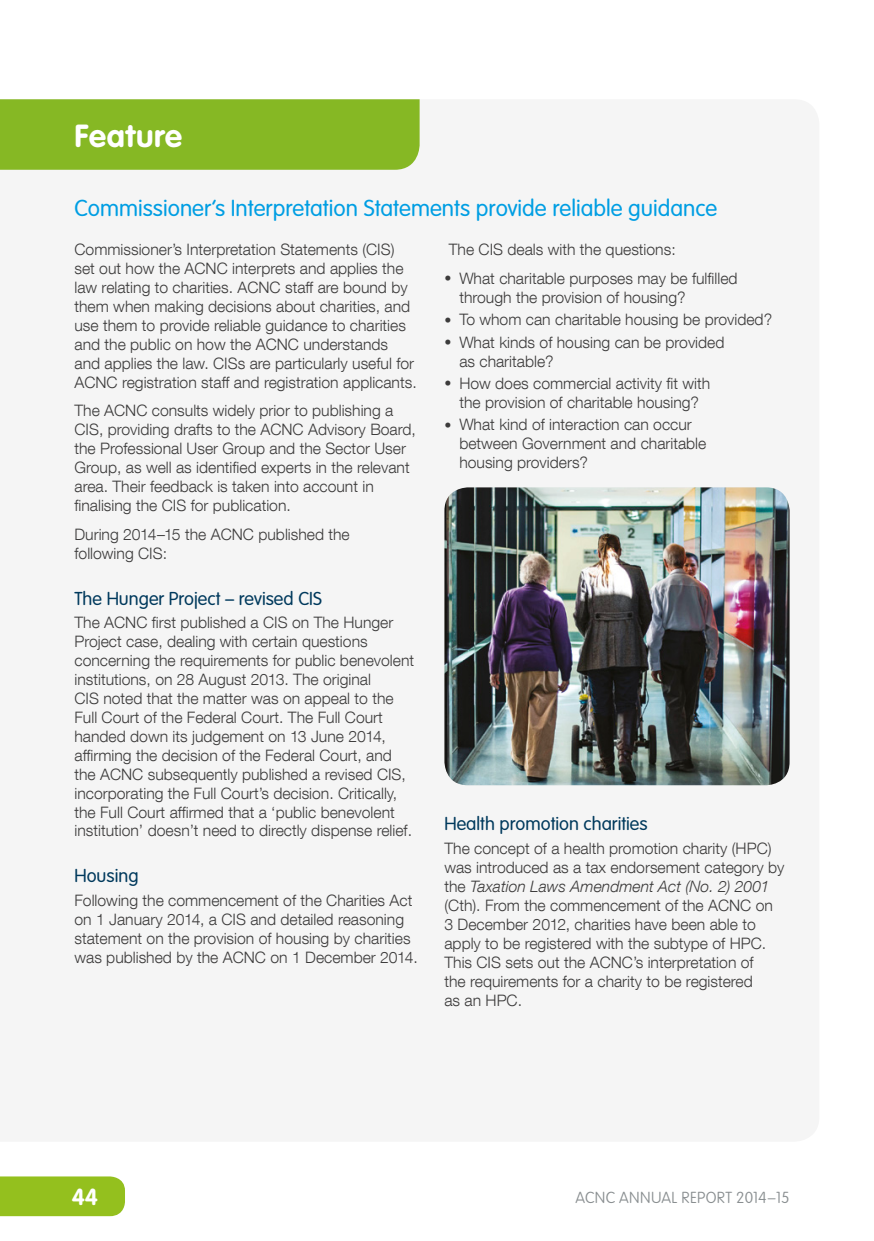
<style>
.page{position:relative;width:874px;height:1241px;background:#fff}
.page>*{position:absolute;margin:0;border:0;box-sizing:border-box;transform-origin:0 0}
.Heading_case_study{font:700 31.5px "VAG Rounded";letter-spacing:.025em;color:#fff}
.Heading_2_-_Blue_spa{font:300 22.75px "VAG Rounded";color:#009ee3}
.t1{font:700 22.75px "VAG Rounded";color:#fff}
.Heading_3_-_Blue{font:300 18.38px "VAG Rounded";color:#00395c}
.Feature_body{font:300 15.75px/18.9px "Helvetica Neue LT Com";color:#3c3b3b}
.t2{font:100 15.75px "VAG Rounded";letter-spacing:.02em;color:#898e90}
.s1{font-size:14px}
.s2{font-style:italic}
</style>
<div class="page">
<div style="left:0;top:1176px;width:125px;height:39px;background:#94c01e"></div>
<img style="left:444px;top:487px;width:345px;height:298px">
<div style="left:0;top:99px;width:419px;height:71px;background:#86b824"></div>
<p class="Heading_case_study" style="left:74px;top:117px;width:109px">Feature</p>
<p class="Heading_2_-_Blue_spa" style="left:74px;top:195px;width:644px">Commissioner’s Interpretation Statements provide reliable guidance</p>
<p class="Feature_body" style="left:74px;top:240px;width:343px">Commissioner’s Interpretation Statements (CIS) set out how the ACNC interprets and applies the law relating to charities. ACNC staff are bound by them when making decisions about charities, and use them to provide reliable guidance to charities and the public on how the ACNC understands and applies the law. CISs are particularly useful for ACNC registration staff and registration applicants.</p>
<p class="Feature_body" style="left:74px;top:401px;width:343px">The ACNC consults widely prior to publishing a CIS, providing drafts to the ACNC Advisory Board, the Professional User Group and the Sector User Group, as well as identified experts in the relevant area. Their feedback is taken into account in finalising the CIS for publication.</p>
<p class="Feature_body" style="left:74px;top:524px;width:277px">During 2014–15 the ACNC published the following CIS:</p>
<p class="Heading_3_-_Blue" style="left:74px;top:587px;width:249px">The Hunger Project – revised CIS</p>
<p class="Feature_body" style="left:74px;top:613px;width:341px">The ACNC first published a CIS on The Hunger Project case, dealing with certain questions concerning the requirements for public benevolent institutions, on 28 August 2013. The original<br>CIS noted that the matter was on appeal to the Full Court of the Federal Court. The Full Court handed down its judgement on 13 June 2014, affirming the decision of the Federal Court, and the ACNC subsequently published a revised CIS, incorporating the Full Court’s decision. Critically, the Full Court affirmed that a ‘public benevolent institution’ doesn’t need to directly dispense relief.</p>
<p class="Heading_3_-_Blue" style="left:74px;top:865px;width:66px">Housing</p>
<p class="Feature_body" style="left:74px;top:890px;width:344px">Following the commencement of the Charities Act on 1 January 2014, a CIS and detailed reasoning statement on the provision of housing by charities was published by the ACNC on 1 December 2014.</p>
<p class="Feature_body" style="left:448px;top:240px;width:228px">The CIS deals with the questions:</p>
<p class="Feature_body" style="left:459px;top:268px;width:279px;text-indent:-15px"><span class="s1">•</span> What charitable purposes may be fulfilled through the provision of housing?</p>
<p class="Feature_body" style="left:444px;top:310px;width:329px"><span class="s1">•</span> To whom can charitable housing be provided?</p>
<p class="Feature_body" style="left:459px;top:332px;width:266px;text-indent:-15px"><span class="s1">•</span> What kinds of housing can be provided as charitable?</p>
<p class="Feature_body" style="left:444px;top:373px;width:267px;text-align:center"><span class="s1">•</span> How does commercial activity fit with the provision of charitable housing?</p>
<p class="Feature_body" style="left:459px;top:415px;width:248px;text-indent:-15px"><span class="s1">•</span> What kind of interaction can occur between Government and charitable housing providers?</p>
<p class="Heading_3_-_Blue" style="left:444px;top:813px;width:205px">Health promotion charities</p>
<p class="Feature_body" style="left:444px;top:838px;width:341px">The concept of a health promotion charity (HPC) was introduced as a tax endorsement category by the <span class="s2">Taxation Laws Amendment Act (No. 2) 2001 </span>(Cth). From the commencement of the ACNC on 3 December 2012, charities have been able to apply to be registered with the subtype of HPC.<br>This CIS sets out the ACNC’s interpretation of<br>the requirements for a charity to be registered<br>as an HPC.</p>
<h2 class="t1" style="left:72px;top:1183px;width:28px">44</h2>
<p class="t2" style="left:575px;top:1187px;width:215px">ACNC ANNUAL REPORT 2014–15</p>
</div>
